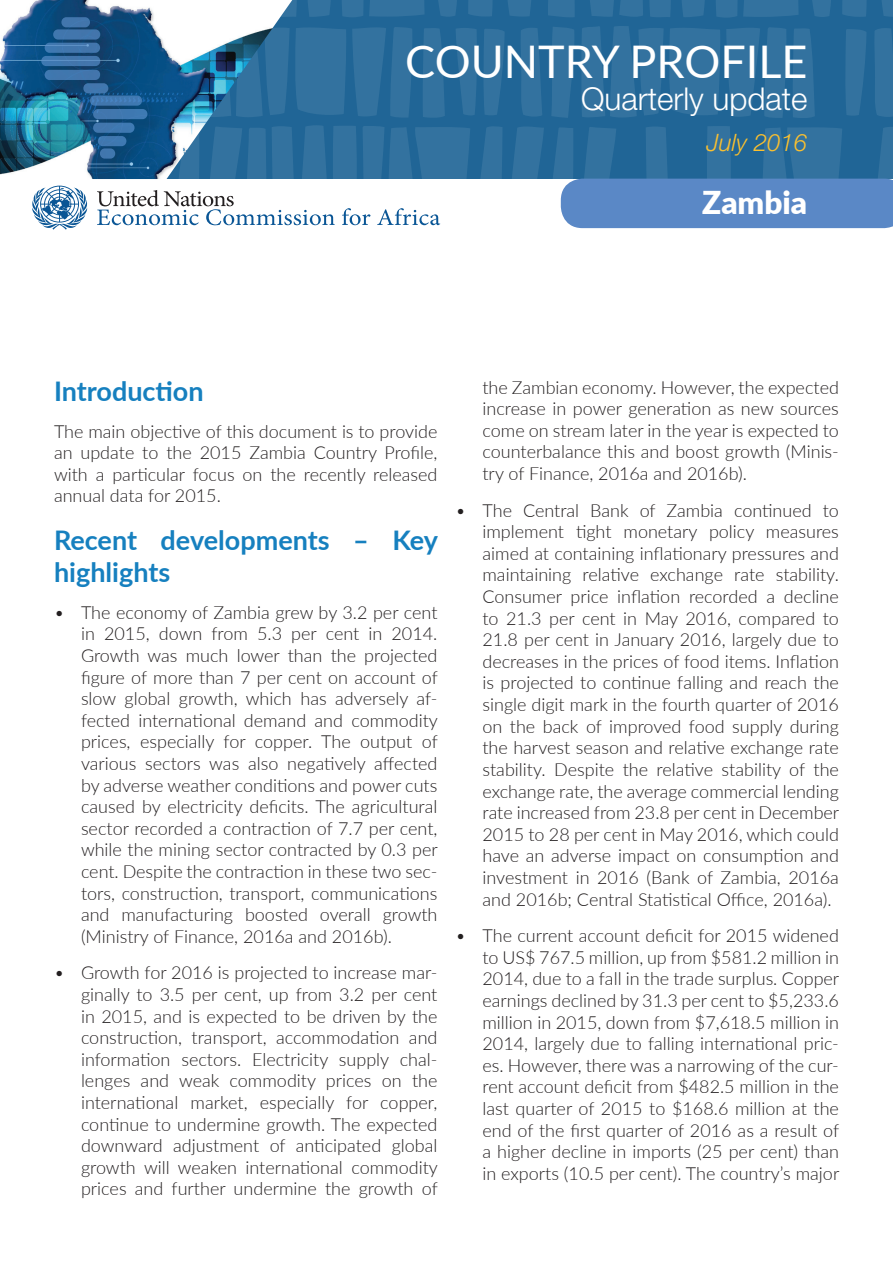
<style>
.page{position:relative;width:893px;height:1263px;background:#fff}
.page>*{position:absolute;margin:0;border:0;box-sizing:border-box;transform-origin:0 0}
.t1{font:45px "Lato";color:#fff}
.t2{font:300 31.5px "Helvetica Neue LT Std";color:#fff}
.t3{font:900 31.5px "Lato";color:#fff}
.t4{font:700 27px/32.4px "Lato";color:#1680bf}
.t5{font:italic 300 24px "Helvetica Neue LT Std";color:#fbc02f}
.t6{font:300 18px/21.6px "Lato";color:#231f20;text-align:justify}
</style>
<div class="page">
<div style="left:2px;top:0;width:891px;height:179px;background:#206596"></div>
<svg style="left:508px;top:0;width:23px;height:17px"></svg>
<svg style="left:292px;top:0;width:39px;height:17px"></svg>
<svg style="left:521px;top:28px;width:21px;height:89px"></svg>
<svg style="left:423px;top:28px;width:22px;height:90px"></svg>
<svg style="left:484px;top:29px;width:21px;height:86px"></svg>
<svg style="left:342px;top:0;width:151px;height:17px"></svg>
<svg style="left:295px;top:27px;width:117px;height:91px"></svg>
<svg style="left:456px;top:28px;width:21px;height:87px"></svg>
<svg style="left:363px;top:126px;width:107px;height:53px"></svg>
<svg style="left:480px;top:126px;width:22px;height:53px"></svg>
<svg style="left:292px;top:125px;width:65px;height:54px"></svg>
<svg style="left:548px;top:0;width:27px;height:17px"></svg>
<svg style="left:882px;top:0;width:11px;height:17px"></svg>
<svg style="left:590px;top:0;width:115px;height:17px"></svg>
<svg style="left:874px;top:28px;width:19px;height:89px"></svg>
<svg style="left:845px;top:29px;width:21px;height:87px"></svg>
<svg style="left:716px;top:0;width:151px;height:18px"></svg>
<svg style="left:551px;top:26px;width:264px;height:92px"></svg>
<svg style="left:512px;top:126px;width:381px;height:102px"></svg>
<img style="left:0;top:0;width:292px;height:179px">
<div style="left:43px;top:18px;width:121px;height:158px;background:#231f20;opacity:.25"></div>
<div style="left:83px;top:83px;width:25px;height:10px;background:#4176ad;border-radius:5px"></div>
<svg style="left:90px;top:96px;width:52px;height:10px"></svg>
<div style="left:93px;top:109px;width:54px;height:10px;background:#4078b0;border-radius:5px"></div>
<div style="left:93px;top:123px;width:42px;height:10px;background:#4078b0;border-radius:5px"></div>
<div style="left:98px;top:136px;width:28px;height:10px;background:#3f78b1;border-radius:5px"></div>
<div style="left:61px;top:17px;width:29px;height:10px;background:#4276ac;border-radius:5px"></div>
<div style="left:100px;top:148px;width:15px;height:11px;background:#4177ae;border-radius:5px"></div>
<div style="left:53px;top:29px;width:47px;height:11px;background:#4276ad;border-radius:5px"></div>
<svg style="left:45px;top:43px;width:55px;height:10px"></svg>
<svg style="left:41px;top:56px;width:59px;height:10px"></svg>
<svg style="left:45px;top:70px;width:55px;height:10px"></svg>
<svg style="left:97px;top:190px;width:343px;height:35px"></svg>
<svg style="left:32px;top:186px;width:55px;height:44px"></svg>
<h1 class="t1" style="left:405px;top:29px;width:404px">COUNTRY PROFILE</h1>
<h2 class="t2" style="left:581px;top:80px;width:228px">Quarterly update</h2>
<h3 class="t5" style="left:707px;top:128px;width:102px">July 2016</h3>
<h2 class="t3" style="left:702px;top:179px;width:107px">Zambia</h2>
<h3 class="t4" style="left:54px;top:374px;width:151px">Introduction</h3>
<p class="t6" style="left:54px;top:420px;width:385px">The main objective of this document is to provide an update to the 2015 Zambia Country Profile, with a particular focus on the recently released annual data for 2015.</p>
<h3 class="t4" style="left:54px;top:522px;width:386px">Recent developments – Key highlights</h3>
<p class="t6" style="left:81px;top:601px;width:358px;text-indent:-27px">• The economy of Zambia grew by 3.2 per cent in 2015, down from 5.3 per cent in 2014.<br>Growth was much lower than the projected figure of more than 7 per cent on account of slow global growth, which has adversely af&shy;fected international demand and commodity prices, especially for copper. The output of various sectors was also negatively affected by adverse weather conditions and power cuts caused by electricity deficits. The agricultural sector recorded a contraction of 7.7 per cent, while the mining sector contracted by 0.3 per cent. Despite the contraction in these two sec&shy;tors, construction, transport, communications and manufacturing boosted overall growth (Ministry of Finance, 2016a and 2016b).</p>
<p class="t6" style="left:81px;top:961px;width:358px;text-indent:-27px">• Growth for 2016 is projected to increase mar&shy;ginally to 3.5 per cent, up from 3.2 per cent in 2015, and is expected to be driven by the construction, transport, accommodation and information sectors. Electricity supply chal&shy;lenges and weak commodity prices on the international market, especially for copper, continue to undermine growth. The expected downward adjustment of anticipated global growth will weaken international commodity prices and further undermine the growth of</p>
<p class="t6" style="left:482px;top:376px;width:358px">the Zambian economy. However, the expected increase in power generation as new sources come on stream later in the year is expected to counterbalance this and boost growth (Minis&shy;try of Finance, 2016a and 2016b).</p>
<p class="t6" style="left:482px;top:499px;width:358px;text-indent:-27px">• The Central Bank of Zambia continued to implement tight monetary policy measures aimed at containing inflationary pressures and maintaining relative exchange rate stability.<br>Consumer price inflation recorded a decline to 21.3 per cent in May 2016, compared to 21.8 per cent in January 2016, largely due to decreases in the prices of food items. Inflation is projected to continue falling and reach the single digit mark in the fourth quarter of 2016 on the back of improved food supply during the harvest season and relative exchange rate stability. Despite the relative stability of the exchange rate, the average commercial lending rate increased from 23.8 per cent in December 2015 to 28 per cent in May 2016, which could have an adverse impact on consumption and investment in 2016 (Bank of Zambia, 2016a and 2016b; Central Statistical Office, 2016a).</p>
<p class="t6" style="left:482px;top:924px;width:358px;text-indent:-27px">• The current account deficit for 2015 widened to US$ 767.5 million, up from $581.2 million in 2014, due to a fall in the trade surplus. Copper earnings declined by 31.3 per cent to $5,233.6 million in 2015, down from $7,618.5 million in 2014, largely due to falling international pric&shy;es. However, there was a narrowing of the cur&shy;rent account deficit from $482.5 million in the last quarter of 2015 to $168.6 million at the end of the first quarter of 2016 as a result of a higher decline in imports (25 per cent) than in exports (10.5 per cent). The country’s major</p>
</div>
